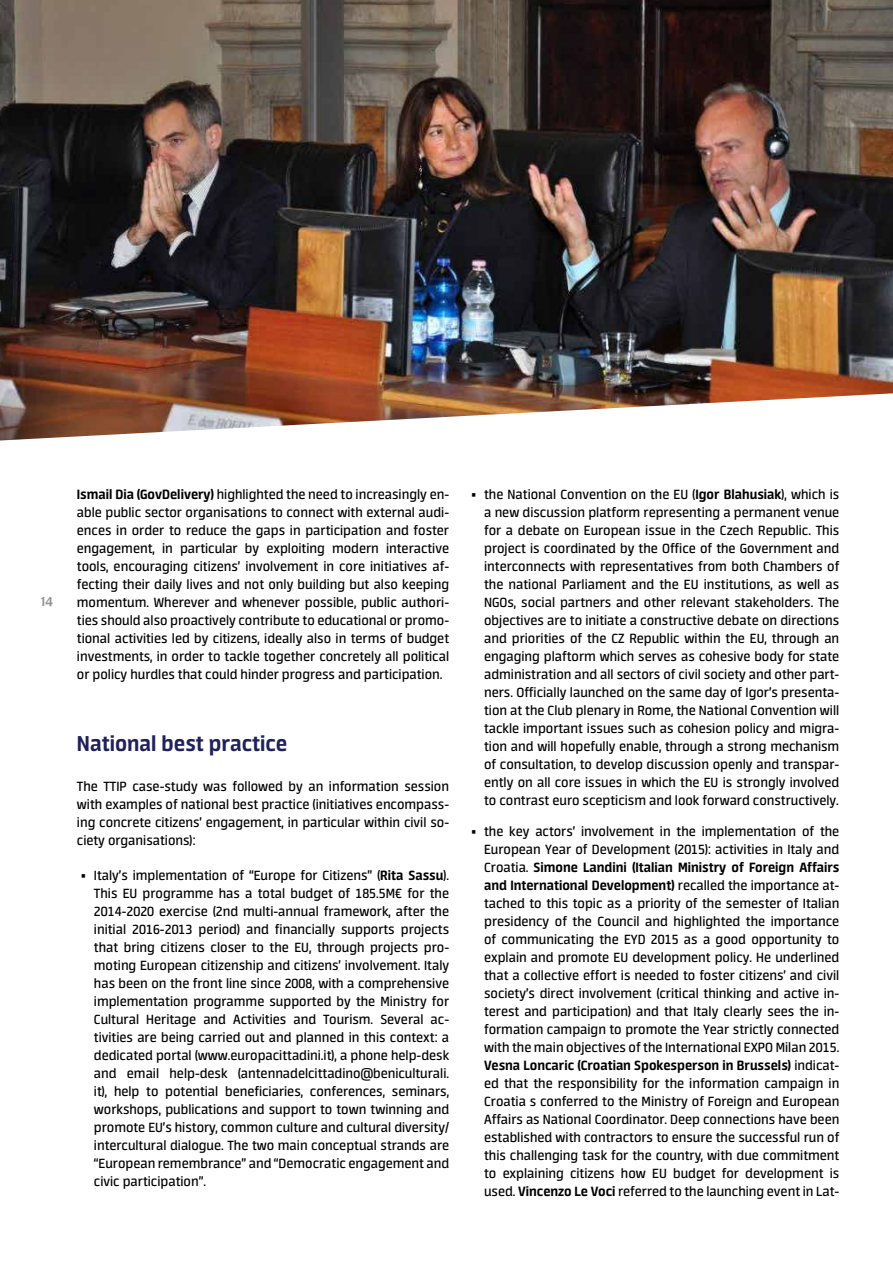
<style>
.page{position:relative;width:893px;height:1263px;background:#fff}
.page>*{position:absolute;margin:0;border:0;box-sizing:border-box;transform-origin:0 0}
.t1{font:700 24px "Neuron Angled";color:#20215a}
.t2{font:15px/18px "Neuron Angled";color:#000;text-align:justify}
.t3{font:15px "Berlin Sans FB";color:#939598}
.s1{font-weight:700}
</style>
<div class="page">
<img style="left:0;top:0;width:893px;height:440px">
<p class="t3" style="left:41px;top:592px;width:13px">14</p>
<p class="t2" style="left:77px;top:485px;width:374px"><span class="s1">Ismail Dia (GovDelivery)</span> highlighted the need to increasingly en&shy;able public sector organisations to connect with external audi&shy;ences in order to reduce the gaps in participation and foster engagement, in particular by exploiting modern interactive tools, encouraging citizens’ involvement in core initiatives af&shy;fecting their daily lives and not only building but also keeping momentum. Wherever and whenever possible, public authori&shy;ties should also proactively contribute to educational or promo&shy;tional activities led by citizens, ideally also in terms of budget investments, in order to tackle together concretely all political or policy hurdles that could hinder progress and participation.</p>
<h1 class="t1" style="left:77px;top:730px;width:212px">National best practice</h1>
<p class="t2" style="left:77px;top:777px;width:374px">The TTIP case-study was followed by an information session with examples of national best practice (initiatives encompass&shy;ing concrete citizens’ engagement, in particular within civil so&shy;ciety organisations):</p>
<p class="t2" style="left:94px;top:866px;width:357px;text-indent:-13px">• Italy’s implementation of “Europe for Citizens” (<span class="s1">Rita Sassu</span>).<br>This EU programme has a total budget of 185.5M€ for the 2014-2020 exercise (2nd multi-annual framework, after the initial 2016-2013 period) and financially supports projects that bring citizens closer to the EU, through projects pro&shy;moting European citizenship and citizens’ involvement. Italy has been on the front line since 2008, with a comprehensive implementation programme supported by the Ministry for Cultural Heritage and Activities and Tourism. Several ac&shy;tivities are being carried out and planned in this context: a dedicated portal (www.europacittadini.it), a phone help-desk and email help-desk (antennadelcittadino@beniculturali. it), help to potential beneficiaries, conferences, seminars, workshops, publications and support to town twinning and promote EU’s history, common culture and cultural diversity/ intercultural dialogue. The two main conceptual strands are “European remembrance” and “Democratic engagement and civic participation”.</p>
<p class="t2" style="left:484px;top:485px;width:357px;text-indent:-13px">• the National Convention on the EU (<span class="s1">Igor Blahusiak</span>), which is a new discussion platform representing a permanent venue for a debate on European issue in the Czech Republic. This project is coordinated by the Office of the Government and interconnects with representatives from both Chambers of the national Parliament and the EU institutions, as well as NGOs, social partners and other relevant stakeholders. The objectives are to initiate a constructive debate on directions and priorities of the CZ Republic within the EU, through an engaging plaftorm which serves as cohesive body for state administration and all sectors of civil society and other part&shy;ners. Officially launched on the same day of Igor’s presenta&shy;tion at the Club plenary in Rome, the National Convention will tackle important issues such as cohesion policy and migra&shy;tion and will hopefully enable, through a strong mechanism of consultation, to develop discussion openly and transpar&shy;ently on all core issues in which the EU is strongly involved to contrast euro scepticism and look forward constructively.</p>
<p class="t2" style="left:484px;top:822px;width:357px;text-indent:-13px">• the key actors’ involvement in the implementation of the European Year of Development (2015): activities in Italy and Croatia. <span class="s1">Simone Landini (Italian Ministry of Foreign Affairs and International Development)</span> recalled the importance at&shy;tached to this topic as a priority of the semester of Italian presidency of the Council and highlighted the importance of communicating the EYD 2015 as a good opportunity to explain and promote EU development policy. He underlined that a collective effort is needed to foster citizens’ and civil society’s direct involvement (critical thinking and active in&shy;terest and participation) and that Italy clearly sees the in&shy;formation campaign to promote the Year strictly connected with the main objectives of the International EXPO Milan 2015.<br><span class="s1">Vesna Loncaric (Croatian Spokesperson in Brussels)</span> indicat&shy;ed that the responsibility for the information campaign in Croatia s conferred to the Ministry of Foreign and European Affairs as National Coordinator. Deep connections have been established with contractors to ensure the successful run of this challenging task for the country, with due commitment to explaining citizens how EU budget for development is used. <span class="s1">Vincenzo Le Voci</span> referred to the launching event in Lat-</p>
</div>
